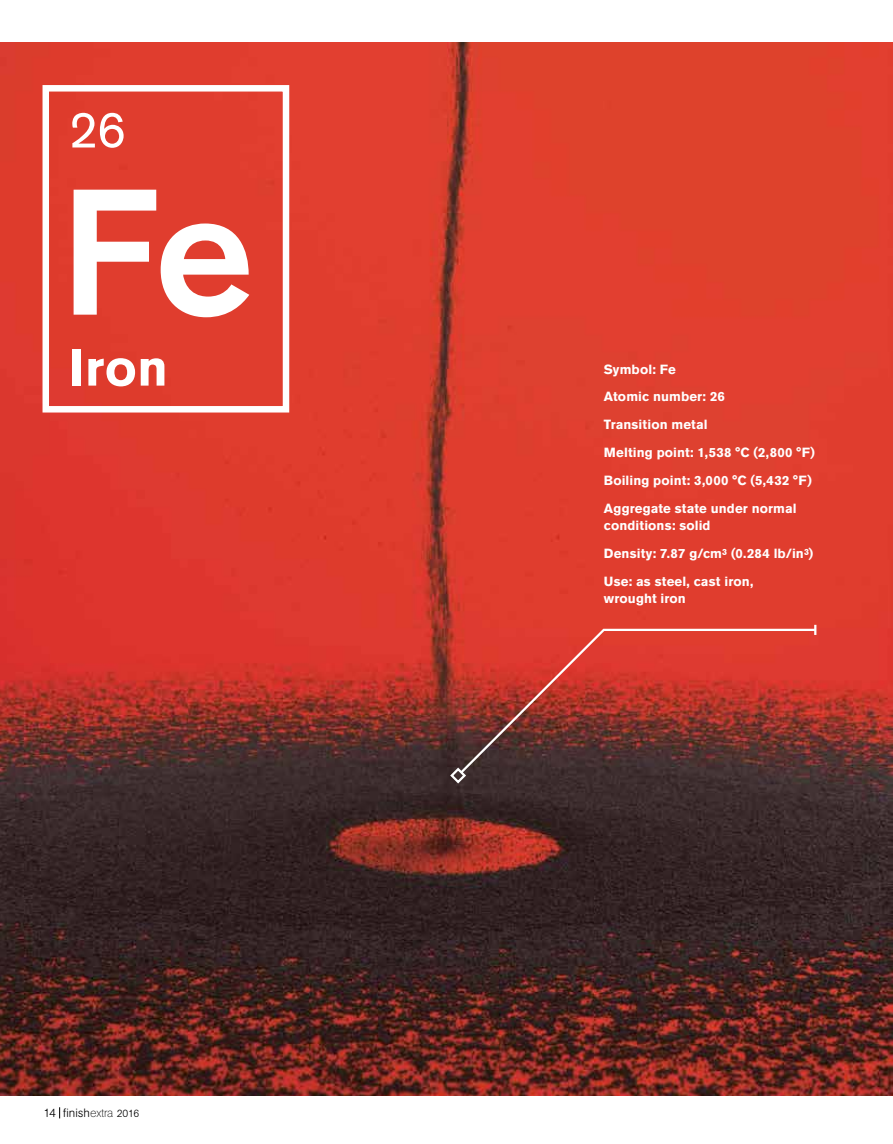
<style>
.page{position:relative;width:893px;height:1144px;background:#fff}
.page>*{position:absolute;margin:0;border:0;box-sizing:border-box;transform-origin:0 0}
.t1{font:500 177px "Akzidenz Grotesk BE";color:#fff}
.t2{font:700 51px "Akzidenz Grotesk BE";color:#fff}
.t3{font:51px "Akzidenz Grotesk BE";color:#fff}
.t4{font:700 13.2px/27.9px "Akzidenz Grotesk BE";letter-spacing:.01em;color:#fff}
.t5{font:300 12px "AG Book Rounded Pro";color:#000}
.s1{font-weight:200}
.s2{font-size:10.5px}
</style>
<div class="page">
<img style="left:0;top:43px;width:893px;height:1053px">
<div style="left:43px;top:85px;width:246px;height:327px;border:6px solid #fff"></div>
<svg style="left:458px;top:628px;width:360px;height:147px;background:#a13931"></svg>
<svg style="left:814px;top:625px;width:2px;height:10px"></svg>
<svg style="left:449px;top:766px;width:19px;height:19px"></svg>
<h2 class="t3" style="left:68px;top:99px;width:60px">26</h2>
<h1 class="t1" style="left:59px;top:144px;width:196px">Fe</h1>
<h2 class="t2" style="left:68px;top:338px;width:101px">Iron</h2>
<p class="t5" style="left:45px;top:1105px;width:96px">14 finish<span class="s1">extra</span> <span class="s2">2016</span></p>
<p class="t4" style="left:604px;top:355px;width:213px">Symbol: Fe<br>Atomic number: 26<br>Transition metal<br>Melting point: 1,538 °C (2,800 °F)<br>Boiling point: 3,000 °C (5,432 °F)<br>Aggregate state under normal</p>
<p class="t4" style="left:604px;top:512px;width:211px">conditions: solid<br>Density: 7.87 g/cm³ (0.284 lb/in³)<br>Use: as steel, cast iron,</p>
<p class="t4" style="left:604px;top:585px;width:84px">wrought iron</p>
</div>
